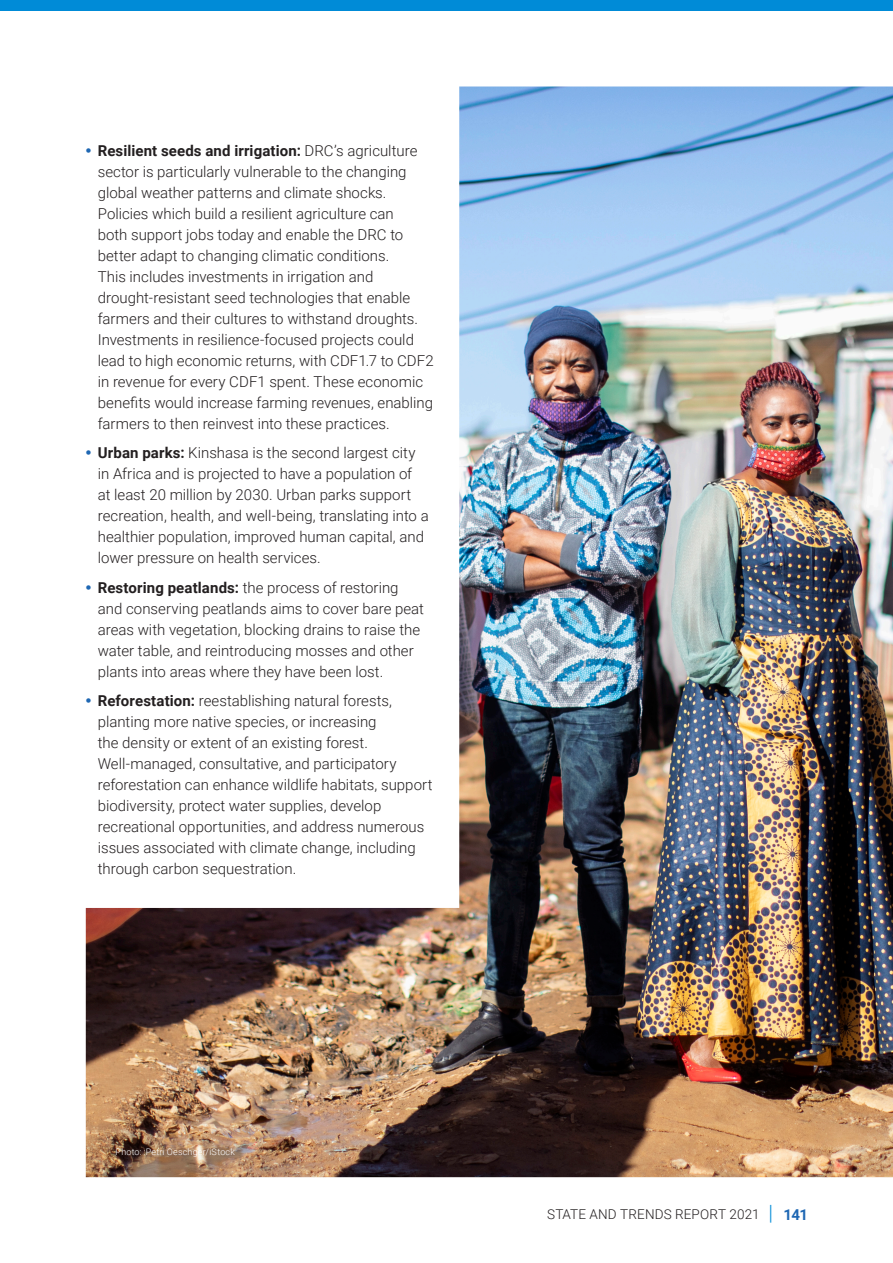
<style>
.page{position:relative;width:893px;height:1263px;background:#fff}
.page>*{position:absolute;margin:0;border:0;box-sizing:border-box;transform-origin:0 0}
.t1{font:300 15px/21px "Roboto";color:#231f20}
.t2{font:300 13.5px "Roboto";letter-spacing:.015em;color:#231f20}
.Picture_Caption{font:300 9px "Roboto";letter-spacing:.02em;color:#fff}
.s1{font-weight:700}
.s2{font-size:21px;color:#008bd7}
.s3{font-weight:700;font-size:15px;color:#1e67b3}
</style>
<div class="page">
<div style="left:0;top:0;width:893px;height:11px;background:#008bd7"></div>
<img style="left:86px;top:86px;width:807px;height:1091px">
<svg style="left:86px;top:148px;width:5px;height:5px"></svg>
<svg style="left:86px;top:451px;width:5px;height:4px"></svg>
<svg style="left:86px;top:585px;width:5px;height:5px"></svg>
<svg style="left:86px;top:699px;width:5px;height:4px"></svg>
<p class="t1" style="left:98px;top:139px;width:337px"><span class="s1">Resilient seeds and irrigation:</span> DRC’s agriculture sector is particularly vulnerable to the changing global weather patterns and climate shocks.<br>Policies which build a resilient agriculture can<br>both support jobs today and enable the DRC to better adapt to changing climatic conditions.<br>This includes investments in irrigation and drought-resistant seed technologies that enable farmers and their cultures to withstand droughts.<br>Investments in resilience-focused projects could lead to high economic returns, with CDF1.7 to CDF2 in revenue for every CDF1 spent. These economic benefits would increase farming revenues, enabling farmers to then reinvest into these practices.</p>
<p class="t1" style="left:98px;top:442px;width:332px"><span class="s1">Urban parks:</span> Kinshasa is the second largest city in Africa and is projected to have a population of<br>at least 20 million by 2030. Urban parks support recreation, health, and well-being, translating into a healthier population, improved human capital, and lower pressure on health services.</p>
<p class="t1" style="left:98px;top:576px;width:328px"><span class="s1">Restoring peatlands:</span> the process of restoring and conserving peatlands aims to cover bare peat areas with vegetation, blocking drains to raise the water table, and reintroducing mosses and other plants into areas where they have been lost.</p>
<p class="t1" style="left:98px;top:690px;width:336px"><span class="s1">Reforestation:</span> reestablishing natural forests, planting more native species, or increasing<br>the density or extent of an existing forest.<br>Well-managed, consultative, and participatory reforestation can enhance wildlife habitats, support biodiversity, protect water supplies, develop recreational opportunities, and address numerous issues associated with climate change, including through carbon sequestration.</p>
<p class="Picture_Caption" style="left:116px;top:1146px;width:121px">Photo: :Petri Oeschger/iStock</p>
<p class="t2" style="left:547px;top:1204px;width:262px">STATE AND TRENDS REPORT 2021 <span class="s2">|</span> <span class="s3">141</span></p>
</div>
